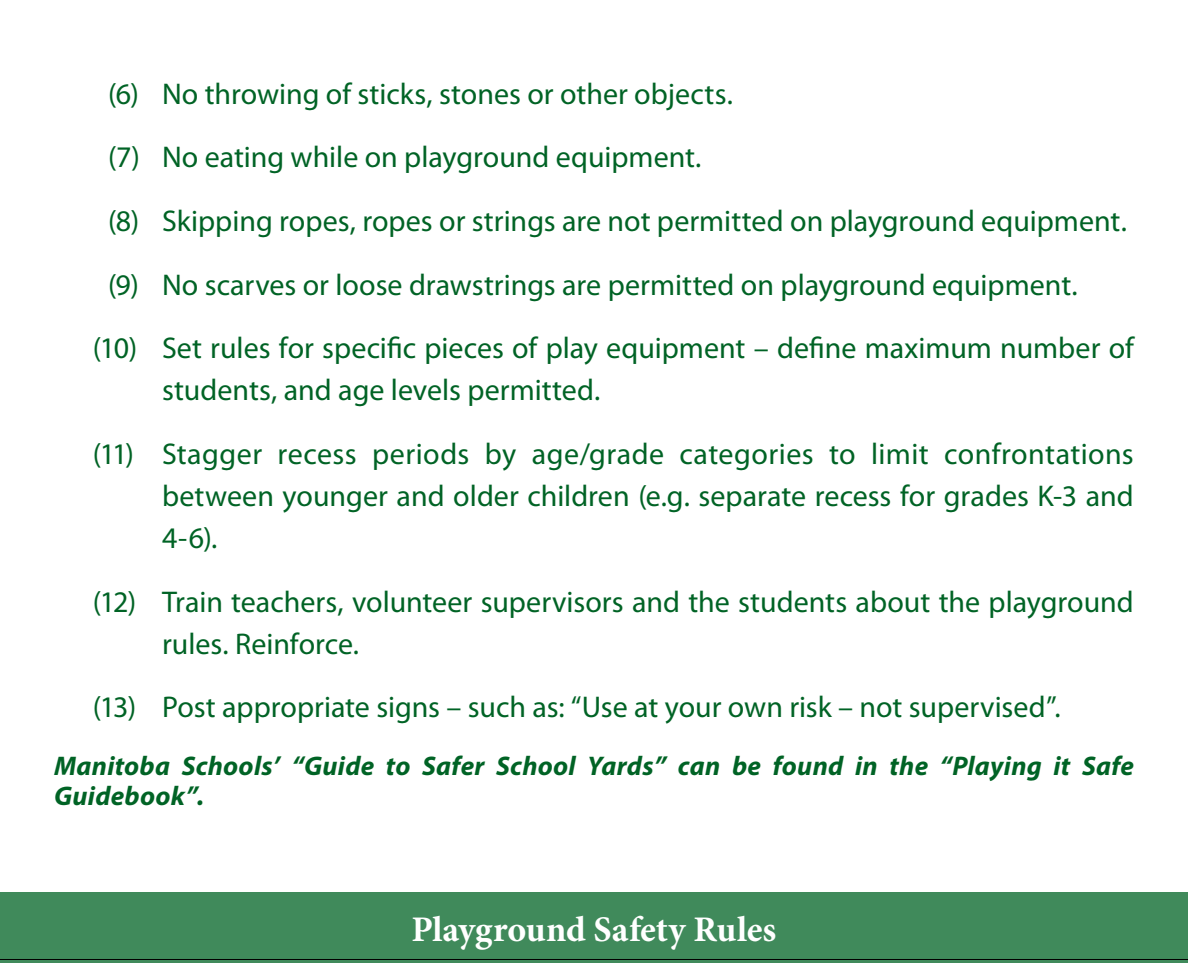
<style>
.page{position:relative;width:1188px;height:963px;background:#fff}
.page>*{position:absolute;margin:0;border:0;box-sizing:border-box;transform-origin:0 0}
.t1{font:700 36px "Minion Pro";letter-spacing:-.005em;color:#fff}
.t2{font:30px/42px "Myriad Pro";color:#006325}
.t3{font:italic 700 27px/30px "Myriad Pro";letter-spacing:.01em;color:#006325}
</style>
<div class="page">
<div style="left:0;top:891px;width:1188px;height:71px;background:#408a5b"></div>
<hr style="left:0;top:958px;width:1188px;height:1px;background:#000">
<p class="t2" style="left:108px;top:72px;width:626px">(6) No throwing of sticks, stones or other objects.</p>
<p class="t2" style="left:108px;top:136px;width:595px">(7) No eating while on playground equipment.</p>
<p class="t2" style="left:108px;top:199px;width:1020px">(8) Skipping ropes, ropes or strings are not permitted on playground equipment.</p>
<p class="t2" style="left:108px;top:263px;width:971px">(9) No scarves or loose drawstrings are permitted on playground equipment.</p>
<p class="t2" style="left:93px;top:326px;width:1043px">(10) Set rules for specific pieces of play equipment – define maximum number of</p>
<p class="t2" style="left:93px;top:358px;width:1042px;line-height:63.6px;text-indent:69px">students, and age levels permitted.<br>(11) Stagger recess periods by age/grade categories to limit confrontations</p>
<p class="t2" style="left:162px;top:474px;width:973px">between younger and older children (e.g. separate recess for grades K-3 and<br>4-6).</p>
<p class="t2" style="left:162px;top:580px;width:973px;text-indent:-69px">(12) Train teachers, volunteer supervisors and the students about the playground rules. Reinforce.</p>
<p class="t2" style="left:93px;top:685px;width:969px">(13) Post appropriate signs – such as: “Use at your own risk – not supervised”.</p>
<p class="t3" style="left:54px;top:749px;width:1081px">Manitoba Schools’ “Guide to Safer School Yards” can be found in the “Playing it Safe<br>Guidebook”.</p>
<p class="t1" style="left:411px;top:903px;width:366px">Playground Safety Rules</p>
</div>
